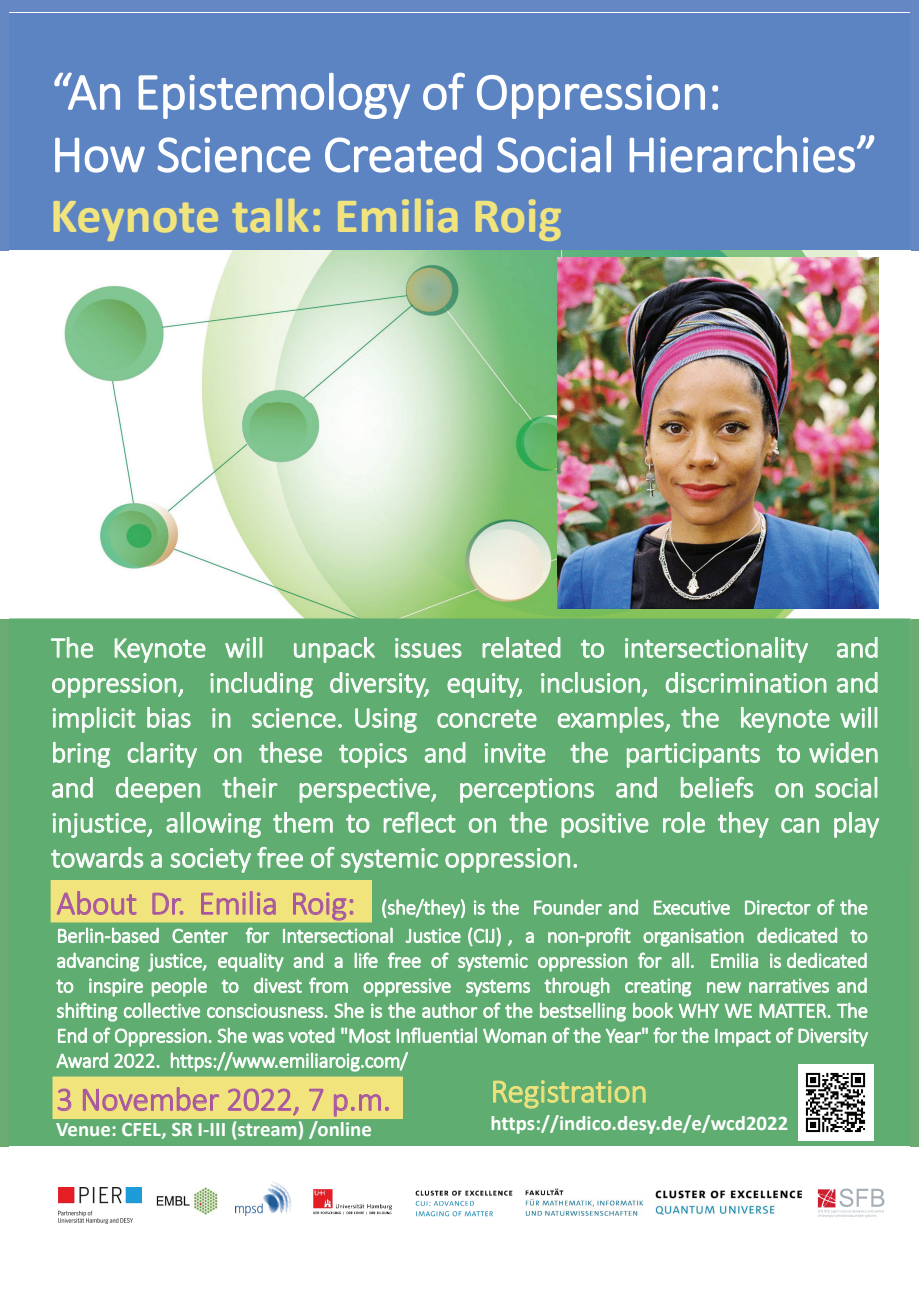
<style>
.page{position:relative;width:919px;height:1289px;background:#fff}
.page>*{position:absolute;margin:0;border:0;box-sizing:border-box;transform-origin:0 0}
.t1{font:300 52.05px/62.4px "Calibri";letter-spacing:-.01em;color:#fff}
.t2{font:700 49.95px "Calibri";color:#f2e47d}
.t3{font:300 33.3px "Calibri";letter-spacing:-.01em;color:#a856a1}
.t4{font:300 33.3px "Calibri";letter-spacing:-.005em;color:#f2e47d}
.t5{font:300 29.1px/35px "Calibri";letter-spacing:-.01em;color:#fff;text-align:justify}
.t6{font:300 20.85px/25px "Calibri";letter-spacing:-.01em;color:#fff}
.t7{font:700 20.85px "Calibri";color:#fff}
.s1{font-size:33.3px;color:#a856a1}
</style>
<div class="page">
<div style="left:0;top:0;width:918px;height:250px;background:#6587c3"></div>
<div style="left:10px;top:13px;width:900px;height:389px;background:#5c84c3"></div>
<div style="left:10px;top:768px;width:900px;height:378px;background:#5fad70"></div>
<img style="left:156px;top:1187px;width:62px;height:27px">
<img style="left:235px;top:1181px;width:56px;height:33px">
<img style="left:525px;top:1188px;width:118px;height:27px">
<img style="left:58px;top:1187px;width:83px;height:36px">
<img style="left:655px;top:1190px;width:147px;height:24px">
<img style="left:817px;top:1188px;width:68px;height:29px">
<img style="left:415px;top:1190px;width:98px;height:27px">
<img style="left:313px;top:1189px;width:79px;height:26px">
<img style="left:10px;top:250px;width:900px;height:368px">
<div style="left:867px;top:270px;width:43px;height:294px;background:#fff"></div>
<div style="left:10px;top:619px;width:900px;height:247px;background:#5fad70"></div>
<div style="left:10px;top:618px;width:900px;height:249px;border:1px solid #5fad70"></div>
<img style="left:557px;top:257px;width:321px;height:352px">
<img style="left:798px;top:1064px;width:75px;height:75px">
<div style="left:51px;top:880px;width:320px;height:42px;background:#f2e47d"></div>
<div style="left:53px;top:1077px;width:349px;height:41px;background:#f2e47d"></div>
<div style="left:52px;top:1076px;width:350px;height:42px;border:1px solid #f2e47d"></div>
<h1 class="t1" style="left:51px;top:60px;width:827px">“An Epistemology of Oppression:<br>How Science Created Social Hierarchies”</h1>
<h2 class="t2" style="left:50px;top:180px;width:513px">Keynote talk: Emilia Roig</h2>
<p class="t5" style="left:51px;top:629px;width:829px">The Keynote will unpack issues related to intersectionality and oppression, including diversity, equity, inclusion, discrimination and implicit bias in science. Using concrete examples, the keynote will bring clarity on these topics and invite the participants to widen and deepen their perspective, perceptions and beliefs on social injustice, allowing them to reflect on the positive role they can play towards a society free of systemic oppression.</p>
<p class="t6" style="left:56px;top:893px;width:813px;line-height:28.2px"><span class="s1">About Dr. Emilia Roig:</span> (she/they) is the Founder and Executive Director of the<br>Berlin-based Center for Intersectional Justice (CIJ) , a non-profit organisation dedicated to</p>
<p class="t6" style="left:56px;top:947px;width:813px;text-align:justify">advancing justice, equality and a life free of systemic oppression for all. Emilia is dedicated to inspire people to divest from oppressive systems through creating new narratives and shifting collective consciousness. She is the author of the bestselling book WHY WE MATTER. The End of Oppression. She was voted "Most Influential Woman of the Year" for the Impact of Diversity Award 2022. https://www.emiliaroig.com/</p>
<h3 class="t3" style="left:56px;top:1078px;width:336px">3 November 2022, 7 p.m.</h3>
<p class="t7" style="left:56px;top:1114px;width:317px">Venue: CFEL, SR I-III (stream) /online</p>
<h3 class="t4" style="left:490px;top:1070px;width:159px">Registration</h3>
<p class="t7" style="left:490px;top:1108px;width:299px">https://indico.desy.de/e/wcd2022</p>
</div>
